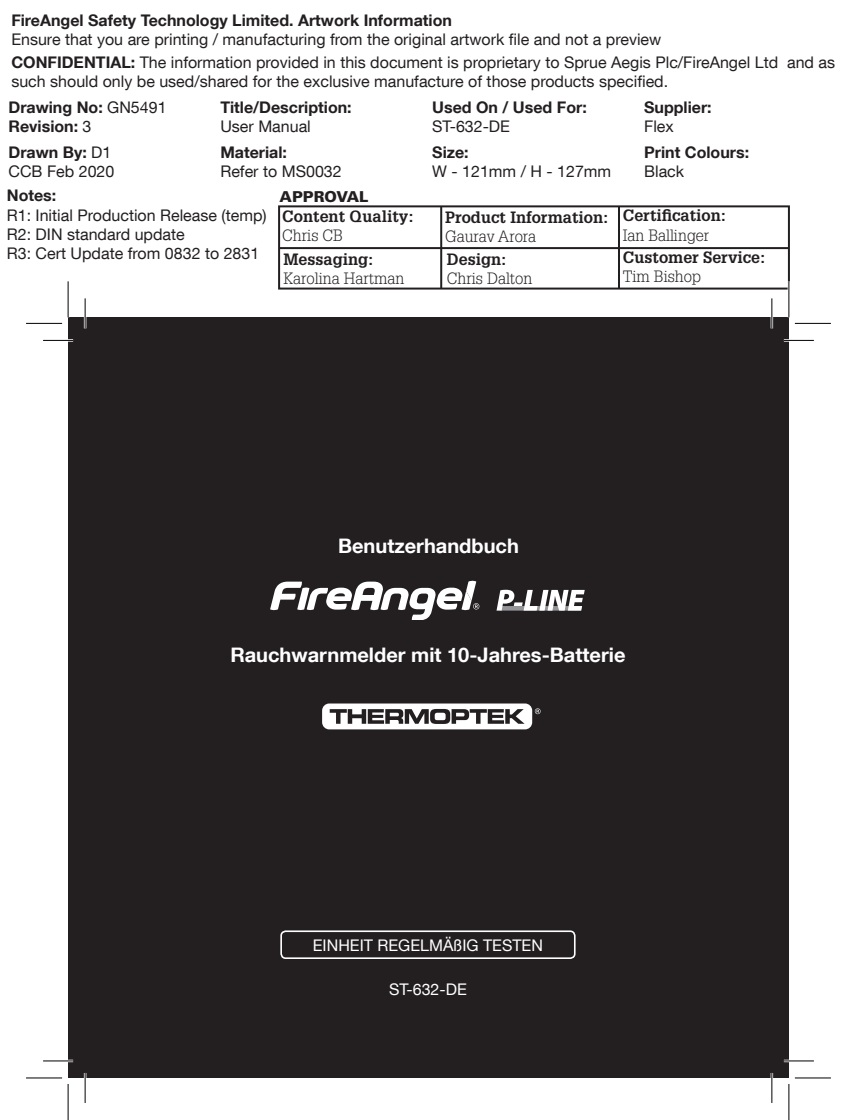
<style>
.page{position:relative;width:857px;height:1120px;background:#fff}
.page>*{position:absolute;margin:0;border:0;box-sizing:border-box;transform-origin:0 0}
.t1{font:700 20px "Helvetica Neue LT Com";color:#fff}
.t2{font:16px/19.2px "Helvetica Neue LT Com";color:#231f20}
.t3{font:700 16px/19.2px "Helvetica Neue LT Com";color:#231f20}
.t4{font:700 16px "Glypha LT Std";color:#231f20}
.t5{font:300 16px "Glypha LT Std";color:#231f20}
.Bullets{font:16px "Helvetica Neue LT Com";color:#fff}
.Body_Std_Sub{font:900 15px "Univers LT Std";color:#231f20}
.s1{font-weight:700}
.s2{font-weight:400}
</style>
<div class="page">
<div style="left:68px;top:317px;width:720px;height:760px;background:#231f20"></div>
<svg style="left:270px;top:580px;width:209px;height:39px"></svg>
<svg style="left:322px;top:703px;width:218px;height:26px"></svg>
<svg style="left:496px;top:589px;width:88px;height:21px"></svg>
<div style="left:278px;top:205px;width:511px;height:84px;border:2px solid #231f20"></div>
<hr style="left:440px;top:206px;width:2px;height:82px;background:#231f20">
<hr style="left:617px;top:206px;width:2px;height:82px;background:#231f20">
<hr style="left:279px;top:247px;width:509px;height:2px;background:#231f20">
<div style="left:280px;top:930px;width:295px;height:28px;border:2px solid #fff;border-radius:5px"></div>
<hr style="left:43px;top:339px;width:30px;height:2px;background:#fff">
<hr style="left:783px;top:339px;width:30px;height:2px;background:#fff">
<hr style="left:43px;top:1059px;width:30px;height:2px;background:#fff">
<hr style="left:783px;top:1059px;width:30px;height:2px;background:#fff">
<hr style="left:84px;top:298px;width:2px;height:30px;background:#fff">
<hr style="left:84px;top:1072px;width:2px;height:30px;background:#fff">
<hr style="left:770px;top:298px;width:2px;height:30px;background:#fff">
<hr style="left:770px;top:1072px;width:2px;height:30px;background:#fff">
<hr style="left:43px;top:340px;width:30px;height:1px;background:#000">
<hr style="left:783px;top:340px;width:30px;height:1px;background:#000">
<hr style="left:43px;top:1060px;width:30px;height:1px;background:#000">
<hr style="left:783px;top:1060px;width:30px;height:1px;background:#000">
<hr style="left:85px;top:298px;width:1px;height:30px;background:#000">
<hr style="left:85px;top:1072px;width:1px;height:30px;background:#000">
<hr style="left:771px;top:298px;width:1px;height:30px;background:#000">
<hr style="left:771px;top:1072px;width:1px;height:30px;background:#000">
<hr style="left:787px;top:281px;width:2px;height:36px;background:#fff">
<hr style="left:26px;top:323px;width:36px;height:1px;background:#000">
<hr style="left:794px;top:323px;width:36px;height:1px;background:#000">
<hr style="left:26px;top:1077px;width:36px;height:1px;background:#000">
<hr style="left:794px;top:1077px;width:36px;height:1px;background:#000">
<hr style="left:68px;top:281px;width:1px;height:36px;background:#000">
<hr style="left:68px;top:1083px;width:1px;height:36px;background:#000">
<hr style="left:788px;top:281px;width:1px;height:36px;background:#000">
<hr style="left:788px;top:1083px;width:1px;height:36px;background:#000">
<p class="t3" style="left:11px;top:10px;width:442px">FireAngel Safety Technology Limited. Artwork Information</p>
<p class="t2" style="left:11px;top:29px;width:651px">Ensure that you are printing / manufacturing from the original artwork file and not a preview</p>
<p class="t2" style="left:11px;top:52px;width:824px"><span class="s1">CONFIDENTIAL:</span> The information provided in this document is proprietary to Sprue Aegis Plc/FireAngel Ltd and as such should only be used/shared for the exclusive manufacture of those products specified.</p>
<p class="t3" style="left:220px;top:97px;width:133px">Title/Description:</p>
<p class="t2" style="left:220px;top:117px;width:92px">User Manual</p>
<p class="t3" style="left:220px;top:142px;width:68px">Material:</p>
<p class="t2" style="left:220px;top:161px;width:123px">Refer to MS0032</p>
<p class="t3" style="left:9px;top:97px;width:159px">Drawing No: <span class="s2">GN5491<br></span>Revision: <span class="s2">3</span></p>
<p class="t2" style="left:9px;top:142px;width:107px"><span class="s1">Drawn By:</span> D1<br>CCB Feb 2020</p>
<p class="t3" style="left:432px;top:97px;width:156px">Used On / Used For:</p>
<p class="t2" style="left:432px;top:117px;width:79px">ST-632-DE</p>
<p class="t3" style="left:432px;top:142px;width:38px">Size:</p>
<p class="t2" style="left:432px;top:161px;width:180px">W - 121mm / H - 127mm</p>
<p class="t3" style="left:643px;top:97px;width:69px">Supplier:</p>
<p class="t2" style="left:643px;top:117px;width:31px">Flex</p>
<p class="t3" style="left:643px;top:142px;width:106px">Print Colours:</p>
<p class="t2" style="left:643px;top:161px;width:41px">Black</p>
<p class="t3" style="left:7px;top:186px;width:51px">Notes:</p>
<p class="Body_Std_Sub" style="left:279px;top:187px;width:90px">APPROVAL</p>
<p class="t2" style="left:7px;top:205px;width:261px">R1: Initial Production Release (temp)</p>
<p class="t2" style="left:7px;top:224px;width:179px">R2: DIN standard update</p>
<p class="t2" style="left:7px;top:243px;width:254px">R3: Cert Update from 0832 to 2831</p>
<p class="t4" style="left:282px;top:206px;width:133px">Content Quality:</p>
<p class="t5" style="left:282px;top:227px;width:62px">Chris CB</p>
<p class="t4" style="left:283px;top:249px;width:92px">Messaging:</p>
<p class="t5" style="left:283px;top:269px;width:122px">Karolina Hartman</p>
<p class="t4" style="left:445px;top:207px;width:165px">Product Information:</p>
<p class="t5" style="left:445px;top:227px;width:93px">Gaurav Arora</p>
<p class="t4" style="left:446px;top:249px;width:61px">Design:</p>
<p class="t5" style="left:446px;top:269px;width:87px">Chris Dalton</p>
<p class="t4" style="left:622px;top:206px;width:105px">Certification:</p>
<p class="t5" style="left:622px;top:226px;width:88px">Ian Ballinger</p>
<p class="t4" style="left:622px;top:247px;width:144px">Customer Service:</p>
<p class="t5" style="left:622px;top:267px;width:80px">Tim Bishop</p>
<p class="t1" style="left:338px;top:533px;width:182px">Benutzerhandbuch</p>
<p class="t1" style="left:230px;top:641px;width:396px">Rauchwarnmelder mit 10-Jahres-Batterie</p>
<p class="Bullets" style="left:313px;top:935px;width:231px">EINHEIT REGELMÄßIG TESTEN</p>
<p class="Bullets" style="left:389px;top:979px;width:79px">ST-632-DE</p>
</div>
